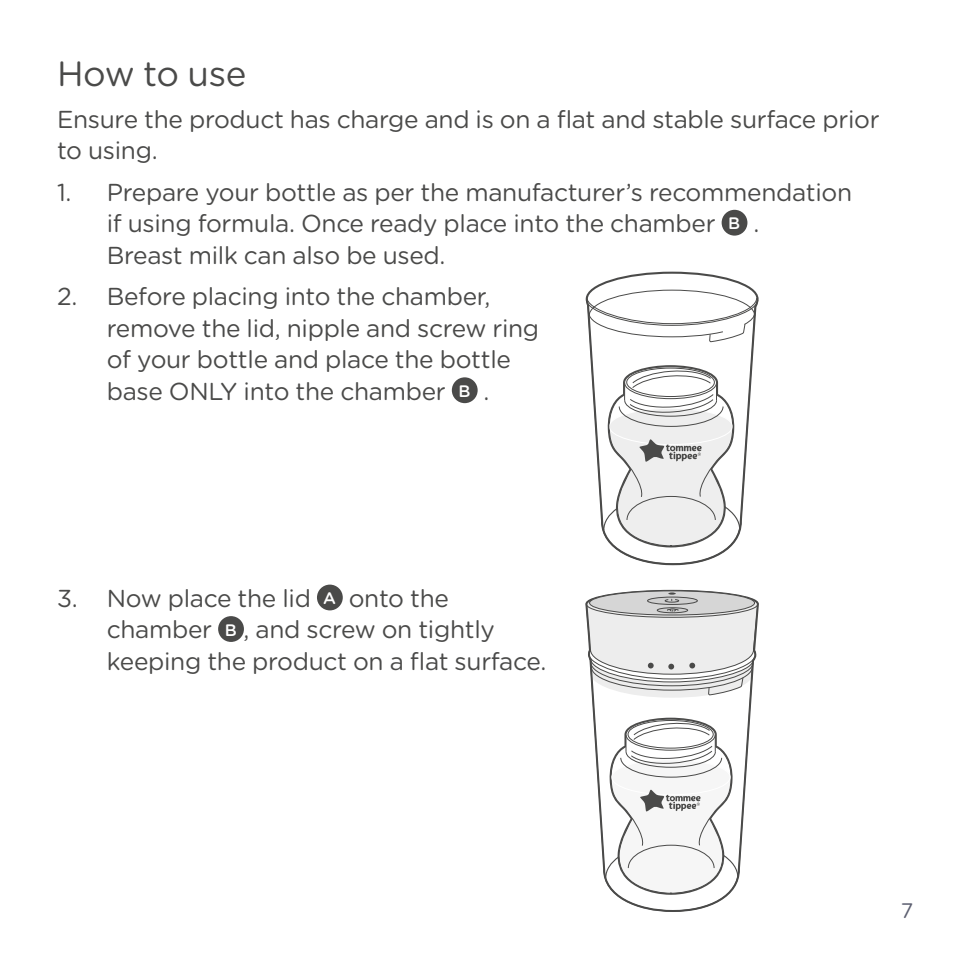
<style>
.page{position:relative;width:973px;height:973px;background:#fff}
.page>*{position:absolute;margin:0;border:0;box-sizing:border-box;transform-origin:0 0}
.t1{font:35px "Gotham Rounded";letter-spacing:-.015em;color:#4a4a49}
.t2{font:24.5px/31.5px "Gotham Rounded";letter-spacing:-.015em;color:#4a4a49}
.t3{font:21px "Gotham Rounded";color:#5c5f70}
.s1{font-weight:500;font-size:16.8px;color:#fff}
</style>
<div class="page">
<div style="left:721px;top:210px;width:26px;height:25px;background:#4a4a49;border-radius:50%"></div>
<div style="left:452px;top:377px;width:25px;height:26px;background:#4a4a49;border-radius:50%"></div>
<div style="left:317px;top:584px;width:26px;height:26px;background:#4a4a49;border-radius:50%"></div>
<div style="left:218px;top:616px;width:26px;height:25px;background:#4a4a49;border-radius:50%"></div>
<svg style="left:585px;top:271px;width:174px;height:294px"></svg>
<svg style="left:585px;top:589px;width:173px;height:323px"></svg>
<h1 class="t1" style="left:57px;top:50px;width:191px">How to use</h1>
<p class="t2" style="left:57px;top:102px;width:823px">Ensure the product has charge and is on a flat and stable surface prior to using.</p>
<p class="t2" style="left:107px;top:175px;width:746px;text-indent:-50px">1. Prepare your bottle as per the manufacturer’s recommendation if using formula. Once ready place into the chamber <span class="s1">B</span> .<br>Breast milk can also be used.</p>
<p class="t2" style="left:107px;top:279px;width:434px;text-indent:-50px">2. Before placing into the chamber, remove the lid, nipple and screw ring of your bottle and place the bottle base ONLY into the chamber <span class="s1">B</span> .</p>
<p class="t2" style="left:107px;top:581px;width:441px;text-indent:-50px">3. Now place the lid <span class="s1">A</span> onto the chamber <span class="s1">B</span> , and screw on tightly keeping the product on a flat surface.</p>
<p class="t3" style="left:900px;top:895px;width:14px">7</p>
</div>
